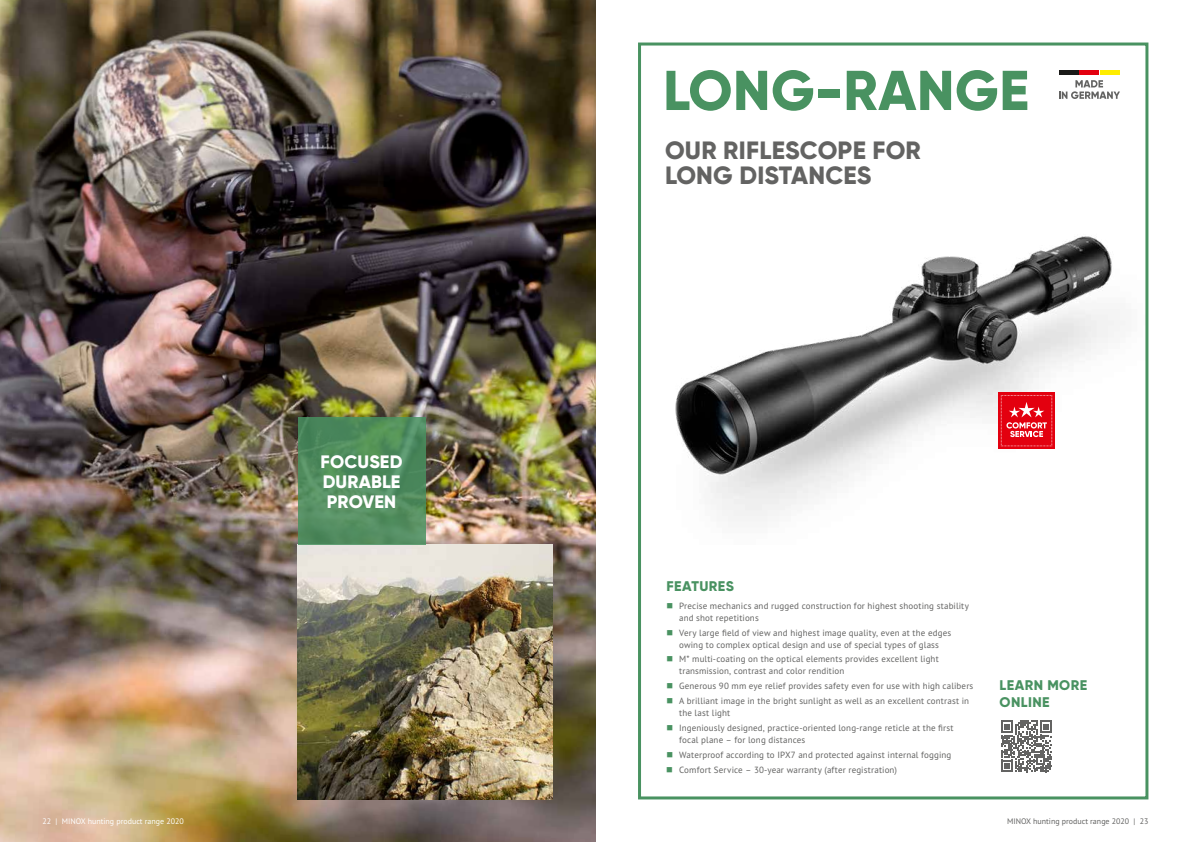
<style>
.page{position:relative;width:1191px;height:842px;background:#fff}
.page>*{position:absolute;margin:0;border:0;box-sizing:border-box;transform-origin:0 0}
.t1{font:800 56px "Gilroy";letter-spacing:.01em;color:#499261}
.t2{font:800 25px/25px "Gilroy";letter-spacing:.01em;color:#636362}
.t3{font:800 18px/20px "Gilroy";letter-spacing:.01em;color:#fff;text-align:justify}
.t4{font:800 14px/17px "Gilroy";letter-spacing:.03em;color:#499261}
.t5{font:9px/14.8px "PT Sans Pro";letter-spacing:.015em;color:#636362}
.t6{font:8px "PT Sans Pro";color:#fff}
.t7{font:8px "PT Sans Pro";color:#636362}
</style>
<div class="page">
<img style="left:0;top:0;width:595px;height:842px">
<div style="left:638px;top:43px;width:510px;height:756px;border:3px solid #499261"></div>
<img style="left:298px;top:544px;width:255px;height:255px">
<hr style="left:1058px;top:71px;width:20px;height:4px;background:#1a1a18">
<hr style="left:1079px;top:71px;width:20px;height:4px;background:#e3000f">
<hr style="left:1100px;top:71px;width:19px;height:4px;background:#ffed00">
<svg style="left:1059px;top:80px;width:61px;height:19px"></svg>
<img style="left:675px;top:229px;width:470px;height:316px">
<svg style="left:998px;top:392px;width:56px;height:57px"></svg>
<svg style="left:1000px;top:395px;width:52px;height:52px;background:#e72a37"></svg>
<svg style="left:1001px;top:720px;width:51px;height:52px"></svg>
<svg style="left:298px;top:417px;width:127px;height:127px;background:#518d5f"></svg>
<h1 class="t1" style="left:663px;top:55px;width:367px">LONG-RANGE</h1>
<h3 class="t3" style="left:320px;top:451px;width:83px">FOCUSED DURABLE PROVEN</h3>
<h2 class="t2" style="left:665px;top:138px;width:257px">OUR RIFLESCOPE FOR<br>LONG DISTANCES</h2>
<h3 class="t4" style="left:666px;top:577px;width:69px">FEATURES</h3>
<p class="t5" style="left:679px;top:599px;width:291px;line-height:12px">Precise mechanics and rugged construction for highest shooting stability and shot repetitions</p>
<p class="t5" style="left:679px;top:626px;width:274px;line-height:12px">Very large field of view and highest image quality, even at the edges owing to complex optical design and use of special types of glass</p>
<p class="t5" style="left:679px;top:653px;width:261px;line-height:12px">M* multi-coating on the optical elements provides excellent light transmission, contrast and color rendition</p>
<p class="t5" style="left:679px;top:678px;width:296px">Generous 90 mm eye relief provides safety even for use with high calibers<br>A brilliant image in the bright sunlight as well as an excellent contrast in</p>
<p class="t5" style="left:679px;top:705px;width:276px">the last light<br>Ingeniously designed, practice-oriented long-range reticle at the first</p>
<p class="t5" style="left:679px;top:732px;width:274px">focal plane – for long distances<br>Waterproof according to IPX7 and protected against internal fogging<br>Comfort Service – 30-year warranty (after registration)</p>
<h3 class="t4" style="left:999px;top:676px;width:89px">LEARN MORE<br>ONLINE</h3>
<p class="t6" style="left:43px;top:816px;width:143px">22 | MINOX hunting product range 2020</p>
<p class="t7" style="left:1007px;top:816px;width:143px">MINOX hunting product range 2020 | 23</p>
</div>
